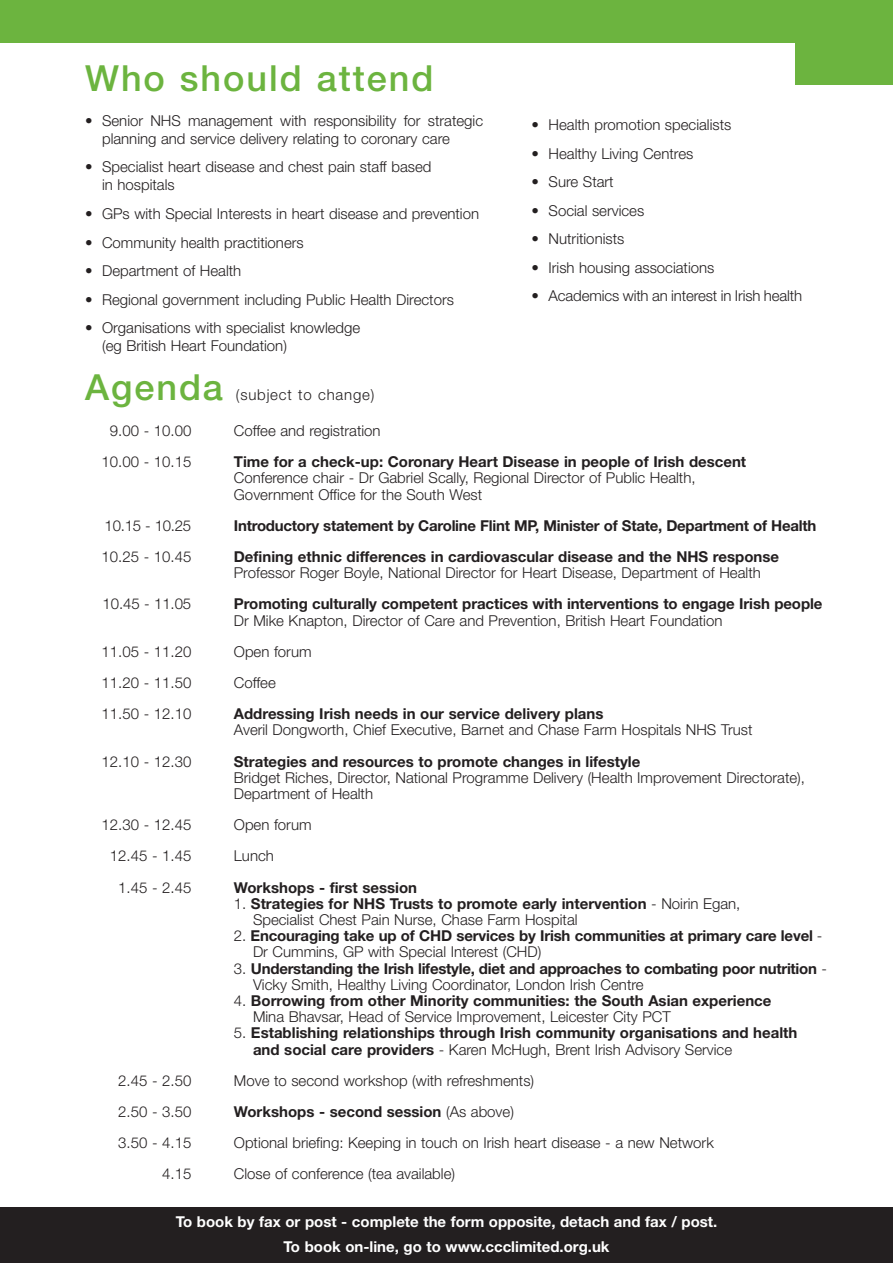
<style>
.page{position:relative;width:893px;height:1263px;background:#fff}
.page>*{position:absolute;margin:0;border:0;box-sizing:border-box;transform-origin:0 0}
.t1{font:500 36px "Helvetica Neue";letter-spacing:.055em;color:#6cb43f}
.t2{font:300 15px/18px "Helvetica Neue";color:#231f20}
.t3{font:700 15px/16.2px "Helvetica Neue";color:#231f20}
.t4{font:700 15px/24.8px "Helvetica Neue";color:#fff;text-align:center}
.t5{font:300 15px "Helvetica Neue";letter-spacing:.055em;color:#231f20}
.s1{font-weight:700}
.s2{font-weight:300}
</style>
<div class="page">
<div style="left:0;top:0;width:893px;height:43px;background:#6cb43f"></div>
<div style="left:795px;top:0;width:98px;height:85px;background:#6cb43f"></div>
<div style="left:0;top:1208px;width:893px;height:55px;background:#231f20"></div>
<h1 class="t1" style="left:85px;top:65px;width:350px">Who should attend</h1>
<p class="t2" style="left:102px;top:113px;width:383px;text-indent:-17px">• Senior NHS management with responsibility for strategic planning and service delivery relating to coronary care</p>
<p class="t2" style="left:102px;top:159px;width:331px;text-indent:-17px">• Specialist heart disease and chest pain staff based in hospitals</p>
<p class="t2" style="left:85px;top:206px;width:396px">• GPs with Special Interests in heart disease and prevention</p>
<p class="t2" style="left:85px;top:235px;width:220px">• Community health practitioners</p>
<p class="t2" style="left:85px;top:263px;width:158px">• Department of Health</p>
<p class="t2" style="left:85px;top:292px;width:370px">• Regional government including Public Health Directors</p>
<p class="t2" style="left:102px;top:320px;width:260px;text-indent:-17px">• Organisations with specialist knowledge (eg British Heart Foundation)</p>
<h1 class="t1" style="left:85px;top:374px;width:139px">Agenda</h1>
<p class="t5" style="left:236px;top:389px;width:140px">(subject to change)</p>
<p class="t2" style="left:531px;top:117px;width:201px">• Health promotion specialists</p>
<p class="t2" style="left:531px;top:146px;width:163px">• Healthy Living Centres</p>
<p class="t2" style="left:531px;top:174px;width:84px">• Sure Start</p>
<p class="t2" style="left:531px;top:203px;width:114px">• Social services</p>
<p class="t2" style="left:531px;top:231px;width:94px">• Nutritionists</p>
<p class="t2" style="left:531px;top:260px;width:184px">• Irish housing associations</p>
<p class="t2" style="left:531px;top:289px;width:272px">• Academics with an interest in Irish health</p>
<p class="t2" style="left:110px;top:423px;width:83px">9.00 - 10.00</p>
<p class="t2" style="left:234px;top:423px;width:148px">Coffee and registration</p>
<p class="t2" style="left:102px;top:454px;width:91px">10.00 - 10.15</p>
<p class="t3" style="left:234px;top:455px;width:514px">Time for a check-up: Coronary Heart Disease in people of Irish descent</p>
<p class="t2" style="left:234px;top:471px;width:463px;line-height:16.2px">Conference chair - Dr Gabriel Scally, Regional Director of Public Health,<br>Government Office for the South West</p>
<p class="t2" style="left:105px;top:518px;width:88px">10.15 - 10.25</p>
<p class="t3" style="left:234px;top:519px;width:584px">Introductory statement by Caroline Flint MP, Minister of State, Department of Health</p>
<p class="t2" style="left:102px;top:549px;width:91px">10.25 - 10.45</p>
<p class="t3" style="left:234px;top:550px;width:547px">Defining ethnic differences in cardiovascular disease and the NHS response</p>
<p class="t2" style="left:234px;top:565px;width:528px">Professor Roger Boyle, National Director for Heart Disease, Department of Health</p>
<p class="t2" style="left:103px;top:596px;width:90px">10.45 - 11.05</p>
<p class="t3" style="left:234px;top:597px;width:590px">Promoting culturally competent practices with interventions to engage Irish people</p>
<p class="t2" style="left:234px;top:613px;width:490px">Dr Mike Knapton, Director of Care and Prevention, British Heart Foundation</p>
<p class="t2" style="left:102px;top:644px;width:91px">11.05 - 11.20</p>
<p class="t2" style="left:234px;top:644px;width:79px">Open forum</p>
<p class="t2" style="left:102px;top:675px;width:91px">11.20 - 11.50</p>
<p class="t2" style="left:234px;top:675px;width:43px">Coffee</p>
<p class="t2" style="left:102px;top:706px;width:91px">11.50 - 12.10</p>
<p class="t3" style="left:234px;top:707px;width:371px">Addressing Irish needs in our service delivery plans</p>
<p class="t2" style="left:234px;top:722px;width:520px">Averil Dongworth, Chief Executive, Barnet and Chase Farm Hospitals NHS Trust</p>
<p class="t2" style="left:102px;top:754px;width:91px">12.10 - 12.30</p>
<p class="t3" style="left:234px;top:754px;width:408px">Strategies and resources to promote changes in lifestyle</p>
<p class="t2" style="left:234px;top:771px;width:573px;line-height:16.2px">Bridget Riches, Director, National Programme Delivery (Health Improvement Directorate),<br>Department of Health</p>
<p class="t2" style="left:102px;top:817px;width:91px">12.30 - 12.45</p>
<p class="t2" style="left:234px;top:817px;width:79px">Open forum</p>
<p class="t2" style="left:110px;top:848px;width:83px">12.45 - 1.45</p>
<p class="t2" style="left:234px;top:848px;width:42px">Lunch</p>
<p class="t2" style="left:118px;top:880px;width:75px">1.45 - 2.45</p>
<p class="t3" style="left:234px;top:880px;width:185px">Workshops - first session</p>
<p class="t2" style="left:253px;top:897px;width:489px;line-height:16.2px;text-indent:-19px">1. <span class="s1">Strategies for NHS Trusts to promote early intervention</span> - Noirin Egan,<br>Specialist Chest Pain Nurse, Chase Farm Hospital</p>
<p class="t3" style="left:253px;top:929px;width:571px;text-indent:-19px"><span class="s2">2.</span> Encouraging take up of CHD services by Irish communities at primary care level <span class="s2">-<br>Dr Cummins, GP with Special Interest (CHD)</span></p>
<p class="t3" style="left:253px;top:961px;width:575px;text-indent:-19px"><span class="s2">3.</span> Understanding the Irish lifestyle, diet and approaches to combating poor nutrition <span class="s2">-<br>Vicky Smith, Healthy Living Coordinator, London Irish Centre</span></p>
<p class="t3" style="left:253px;top:994px;width:520px;text-indent:-19px"><span class="s2">4.</span> Borrowing from other Minority communities: the South Asian experience<br><span class="s2">Mina Bhavsar, Head of Service Improvement, Leicester City PCT</span></p>
<p class="t3" style="left:253px;top:1026px;width:546px;text-indent:-19px"><span class="s2">5.</span> Establishing relationships through Irish community organisations and health and social care providers <span class="s2">- Karen McHugh, Brent Irish Advisory Service</span></p>
<p class="t2" style="left:118px;top:1073px;width:75px">2.45 - 2.50</p>
<p class="t2" style="left:234px;top:1073px;width:302px">Move to second workshop (with refreshments)</p>
<p class="t2" style="left:118px;top:1104px;width:75px">2.50 - 3.50</p>
<p class="t3" style="left:234px;top:1105px;width:282px">Workshops - second session <span class="s2">(As above)</span></p>
<p class="t2" style="left:118px;top:1135px;width:75px">3.50 - 4.15</p>
<p class="t2" style="left:234px;top:1135px;width:481px">Optional briefing: Keeping in touch on Irish heart disease - a new Network</p>
<p class="t2" style="left:162px;top:1166px;width:31px">4.15</p>
<p class="t2" style="left:234px;top:1166px;width:223px">Close of conference (tea available)</p>
<p class="t4" style="left:176px;top:1210px;width:543px">To book by fax or post - complete the form opposite, detach and fax / post.<br>To book on-line, go to www.ccclimited.org.uk</p>
</div>
